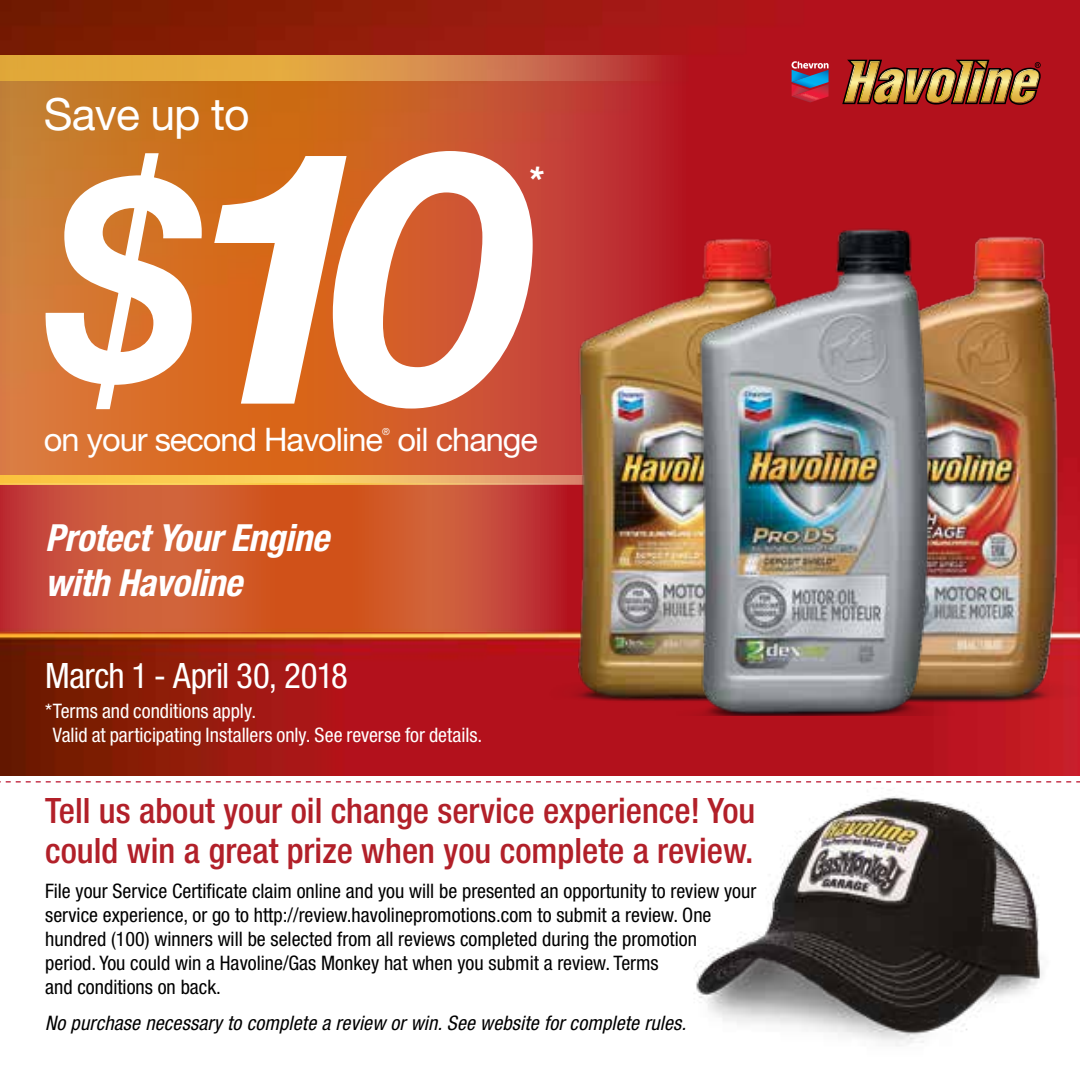
<style>
.page{position:relative;width:1080px;height:1080px;background:#fff}
.page>*{position:absolute;margin:0;border:0;box-sizing:border-box;transform-origin:0 0}
.t1{font:italic 700 353.75px "Helvetica Neue LT Std";color:#fff}
.t2{font:44.5px "Helvetica Neue LT Std";letter-spacing:-.02em;color:#fff}
.t3{font:italic 700 38.5px "Helvetica Neue LT Std";color:#fff}
.t4{font:italic 700 condensed 37.5px/45px "Helvetica Neue LT Std";letter-spacing:-.01em;color:#fff}
.t5{font:500 condensed 35px/40px "Helvetica Neue LT Std";color:#b22029}
.t6{font:condensed 35px "Helvetica Neue LT Std";letter-spacing:-.015em;color:#fff}
.t7{font:32.5px "Helvetica Neue LT Std";letter-spacing:-.03em;color:#fff}
.t8{font:condensed 20px/24px "Helvetica Neue LT Std";color:#000}
.t9{font:condensed 20px/24px "Helvetica Neue LT Std";color:#fff}
.t10{font:italic condensed 20px "Helvetica Neue LT Std";letter-spacing:.01em;color:#000}
.t11{font:9.75px "Helvetica Neue LT Std";color:#fff}
.s1{font-size:280px}
</style>
<div class="page">
<img style="left:0;top:0;width:1080px;height:775px">
<svg style="left:0;top:56px;width:693px;height:420px;background:#cf6229"></svg>
<svg style="left:0;top:56px;width:670px;height:24px;background:#d78b41"></svg>
<svg style="left:0;top:476px;width:540px;height:7px;background:#f5c35b"></svg>
<svg style="left:0;top:483px;width:540px;height:149px;background:#cd5531"></svg>
<svg style="left:0;top:781px;width:1080px;height:1px"></svg>
<svg style="left:792px;top:61px;width:37px;height:42px;background:#8e5270"></svg>
<img style="left:842px;top:60px;width:199px;height:45px">
<img style="left:653px;top:781px;width:397px;height:265px">
<img style="left:540px;top:225px;width:283px;height:506px">
<img style="left:823px;top:230px;width:257px;height:486px">
<img style="left:677px;top:201px;width:289px;height:514px">
<h2 class="t2" style="left:44px;top:88px;width:207px">Save up to</h2>
<h1 class="t1" style="left:44px;top:59px;width:488px"><span class="s1">$</span>10</h1>
<h3 class="t3" style="left:527px;top:156px;width:17px">*</h3>
<p class="t11" style="left:382px;top:426px;width:9px">®</p>
<h3 class="t7" style="left:44px;top:420px;width:496px">on your second Havoline oil change</h3>
<h3 class="t4" style="left:45px;top:516px;width:285px">Protect Your Engine with Havoline</h3>
<h3 class="t6" style="left:45px;top:655px;width:304px">March 1 - April 30, 2018</h3>
<p class="t9" style="left:53px;top:699px;width:431px;text-indent:-7px">*Terms and conditions apply.<br>Valid at participating Installers only. See reverse for details.</p>
<h3 class="t5" style="left:45px;top:790px;width:712px">Tell us about your oil change service experience! You could win a great prize when you complete a review.</h3>
<p class="t8" style="left:45px;top:879px;width:713px">File your Service Certificate claim online and you will be presented an opportunity to review your service experience, or go to http://review.havolinepromotions.com to submit a review. One hundred (100) winners will be selected from all reviews completed during the promotion<br>period. You could win a Havoline/Gas Monkey hat when you submit a review. Terms<br>and conditions on back.</p>
<p class="t10" style="left:45px;top:1011px;width:643px">No purchase necessary to complete a review or win. See website for complete rules.</p>
</div>
